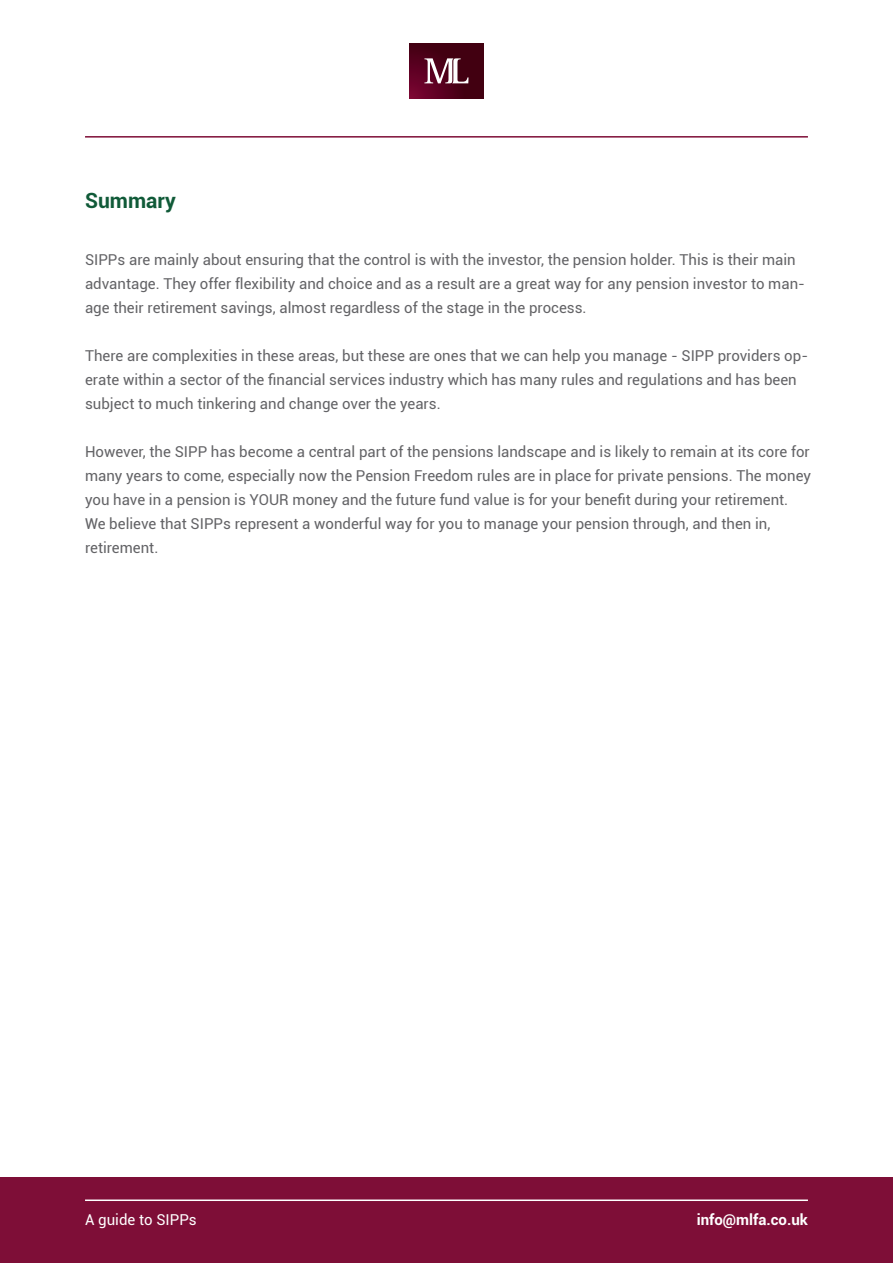
<style>
.page{position:relative;width:893px;height:1263px;background:#fff}
.page>*{position:absolute;margin:0;border:0;box-sizing:border-box;transform-origin:0 0}
.t1{font:700 21px "Roboto";color:#105a38}
.t2{font:15px/24px "Roboto";color:#636366}
.t3{font:700 15px "Roboto";color:#fff}
.t4{font:15px "Roboto";color:#fff}
</style>
<div class="page">
<div style="left:0;top:1177px;width:893px;height:86px;background:#7e0e37"></div>
<hr style="left:85px;top:1199px;width:723px;height:2px;background:#fff">
<hr style="left:85px;top:136px;width:723px;height:2px;background:#7e0e37">
<svg style="left:410px;top:44px;width:73px;height:54px"></svg>
<svg style="left:424px;top:58px;width:45px;height:25px"></svg>
<h1 class="t1" style="left:85px;top:186px;width:92px">Summary</h1>
<p class="t2" style="left:85px;top:247px;width:721px">SIPPs are mainly about ensuring that the control is with the investor, the pension holder. This is their main advantage. They offer flexibility and choice and as a result are a great way for any pension investor to man&shy;age their retirement savings, almost regardless of the stage in the process.</p>
<p class="t2" style="left:85px;top:343px;width:725px">There are complexities in these areas, but these are ones that we can help you manage - SIPP providers op&shy;erate within a sector of the financial services industry which has many rules and regulations and has been subject to much tinkering and change over the years.</p>
<p class="t2" style="left:85px;top:439px;width:727px">However, the SIPP has become a central part of the pensions landscape and is likely to remain at its core for many years to come, especially now the Pension Freedom rules are in place for private pensions. The money you have in a pension is YOUR money and the future fund value is for your benefit during your retirement.<br>We believe that SIPPs represent a wonderful way for you to manage your pension through, and then in, retirement.</p>
<p class="t4" style="left:85px;top:1209px;width:113px">A guide to SIPPs</p>
<p class="t3" style="left:697px;top:1209px;width:113px">info@mlfa.co.uk</p>
</div>
